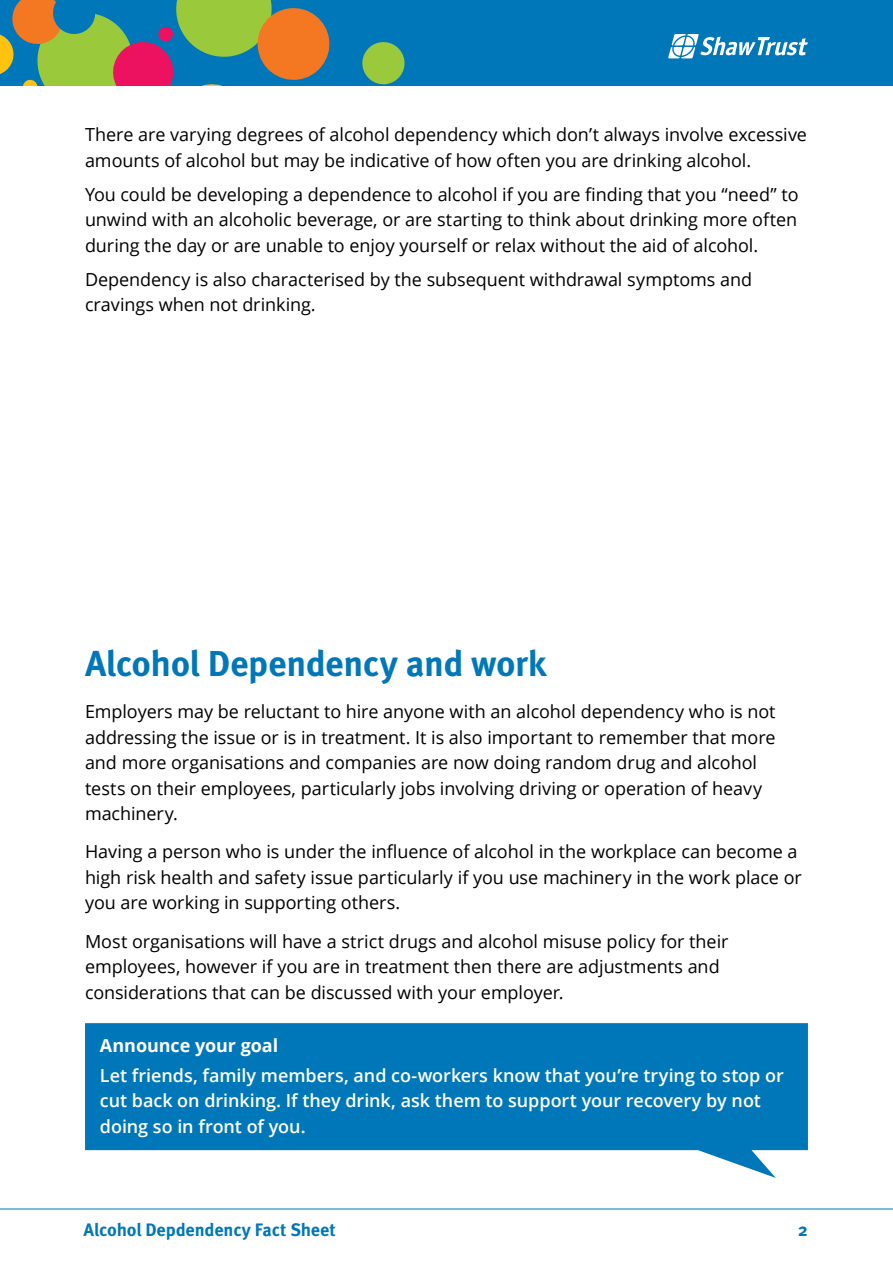
<style>
.page{position:relative;width:893px;height:1263px;background:#fff}
.page>*{position:absolute;margin:0;border:0;box-sizing:border-box;transform-origin:0 0}
.t1{font:700 36px "Meta OT";letter-spacing:-.015em;color:#0077b8}
.t2{font:18px/25.5px "Open Sans";letter-spacing:-.005em;color:#000}
.t3{font:600 18px/25.5px "Open Sans";letter-spacing:-.005em;color:#fff}
.t4{font:700 18px "Meta OT";letter-spacing:-.01em;color:#0077b8}
.t5{font:700 18px "Open Sans";letter-spacing:-.005em;color:#fff}
</style>
<div class="page">
<hr style="left:0;top:1208px;width:893px;height:1px;background:#0077b8">
<div style="left:0;top:0;width:893px;height:85px;background:#0077b8"></div>
<svg style="left:362px;top:42px;width:43px;height:43px"></svg>
<svg style="left:0;top:0;width:330px;height:85px"></svg>
<svg style="left:668px;top:34px;width:140px;height:24px"></svg>
<svg style="left:85px;top:1023px;width:723px;height:155px;fill:#0077b8"></svg>
<p class="t2" style="left:85px;top:122px;width:723px">There are varying degrees of alcohol dependency which don’t always involve excessive amounts of alcohol but may be indicative of how often you are drinking alcohol.</p>
<p class="t2" style="left:85px;top:181px;width:715px;text-align:justify">You could be developing a dependence to alcohol if you are finding that you “need” to unwind with an alcoholic beverage, or are starting to think about drinking more often during the day or are unable to enjoy yourself or relax without the aid of alcohol.</p>
<p class="t2" style="left:85px;top:266px;width:668px">Dependency is also characterised by the subsequent withdrawal symptoms and cravings when not drinking.</p>
<h1 class="t1" style="left:85px;top:640px;width:463px">Alcohol Dependency and work</h1>
<p class="t2" style="left:85px;top:698px;width:692px">Employers may be reluctant to hire anyone with an alcohol dependency who is not addressing the issue or is in treatment. It is also important to remember that more and more organisations and companies are now doing random drug and alcohol tests on their employees, particularly jobs involving driving or operation of heavy machinery.</p>
<p class="t2" style="left:85px;top:839px;width:718px">Having a person who is under the influence of alcohol in the workplace can become a high risk health and safety issue particularly if you use machinery in the work place or you are working in supporting others.</p>
<p class="t2" style="left:85px;top:928px;width:645px">Most organisations will have a strict drugs and alcohol misuse policy for their employees, however if you are in treatment then there are adjustments and considerations that can be discussed with your employer.</p>
<p class="t5" style="left:100px;top:1032px;width:180px">Announce your goal</p>
<p class="t3" style="left:100px;top:1062px;width:685px">Let friends, family members, and co-workers know that you’re trying to stop or cut back on drinking. If they drink, ask them to support your recovery by not doing so in front of you.</p>
<p class="t4" style="left:84px;top:1218px;width:254px">Alcohol Depdendency Fact Sheet</p>
<p class="t4" style="left:798px;top:1218px;width:12px">2</p>
</div>
